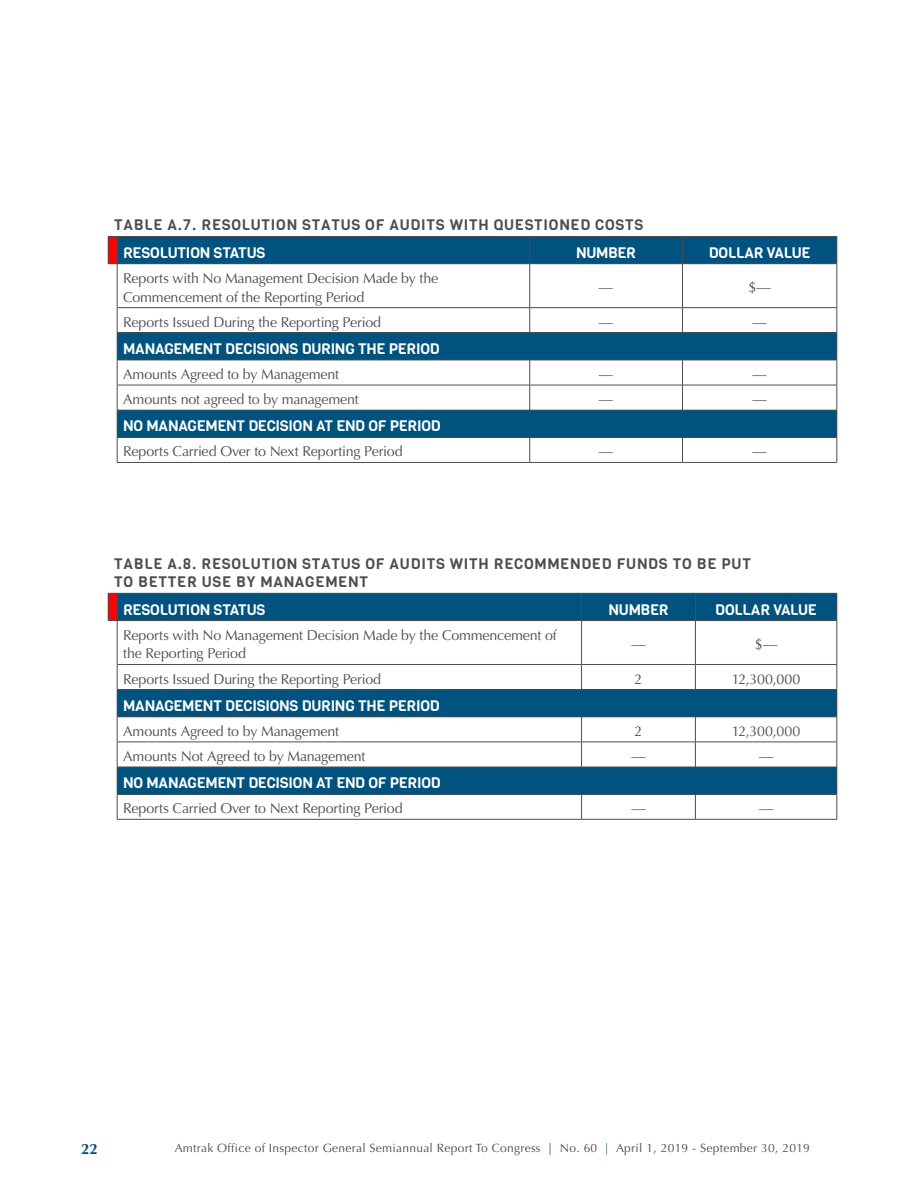
<style>
.page{position:relative;width:918px;height:1188px;background:#fff}
.page>*{position:absolute;margin:0;border:0;box-sizing:border-box;transform-origin:0 0}
.t1{font:15px "Viga";letter-spacing:-.015em;color:#fff}
.t2{font:15px/18px "Viga";letter-spacing:.05em;color:#4d4d4f}
.t3{font:700 15px "Optima";color:#00537e}
.t4{font:14.25px/18.9px "Optima";letter-spacing:-.01em;color:#4d4d4f}
.t5{font:12px "Optima";letter-spacing:.025em;color:#4d4d4f}
.s1{color:#00537e}
</style>
<div class="page">
<div style="left:117px;top:236px;width:413px;height:28px;background:#00537e"></div>
<div style="left:530px;top:236px;width:152px;height:28px;background:#00537e"></div>
<div style="left:682px;top:236px;width:155px;height:28px;background:#00537e"></div>
<div style="left:117px;top:333px;width:720px;height:27px;background:#00537e"></div>
<div style="left:117px;top:410px;width:720px;height:27px;background:#00537e"></div>
<hr style="left:529px;top:264px;width:1px;height:43px;background:#4d4d4f">
<hr style="left:682px;top:264px;width:1px;height:43px;background:#4d4d4f">
<hr style="left:837px;top:264px;width:1px;height:43px;background:#4d4d4f">
<hr style="left:117px;top:307px;width:413px;height:1px;background:#4d4d4f">
<hr style="left:530px;top:307px;width:152px;height:1px;background:#4d4d4f">
<svg style="left:529px;top:308px;width:1px;height:24px"></svg>
<hr style="left:682px;top:307px;width:155px;height:1px;background:#4d4d4f">
<svg style="left:682px;top:308px;width:1px;height:24px"></svg>
<hr style="left:117px;top:332px;width:413px;height:1px;background:#4d4d4f">
<hr style="left:530px;top:332px;width:152px;height:1px;background:#4d4d4f">
<hr style="left:682px;top:332px;width:155px;height:1px;background:#4d4d4f">
<hr style="left:117px;top:360px;width:413px;height:1px;background:#4d4d4f">
<hr style="left:530px;top:360px;width:152px;height:1px;background:#4d4d4f">
<hr style="left:682px;top:360px;width:155px;height:1px;background:#4d4d4f">
<hr style="left:117px;top:385px;width:413px;height:1px;background:#4d4d4f">
<hr style="left:530px;top:385px;width:152px;height:1px;background:#4d4d4f">
<svg style="left:529px;top:360px;width:1px;height:50px"></svg>
<hr style="left:682px;top:385px;width:155px;height:1px;background:#4d4d4f">
<svg style="left:682px;top:360px;width:1px;height:50px"></svg>
<hr style="left:117px;top:410px;width:413px;height:1px;background:#4d4d4f">
<hr style="left:530px;top:410px;width:152px;height:1px;background:#4d4d4f">
<hr style="left:682px;top:410px;width:155px;height:1px;background:#4d4d4f">
<hr style="left:117px;top:437px;width:413px;height:1px;background:#4d4d4f">
<hr style="left:530px;top:437px;width:152px;height:1px;background:#4d4d4f">
<svg style="left:529px;top:438px;width:1px;height:24px"></svg>
<hr style="left:682px;top:437px;width:155px;height:1px;background:#4d4d4f">
<svg style="left:682px;top:438px;width:1px;height:24px"></svg>
<svg style="left:837px;top:308px;width:1px;height:154px"></svg>
<hr style="left:117px;top:462px;width:413px;height:1px;background:#4d4d4f">
<hr style="left:530px;top:462px;width:152px;height:1px;background:#4d4d4f">
<hr style="left:682px;top:462px;width:155px;height:1px;background:#4d4d4f">
<hr style="left:117px;top:264px;width:1px;height:43px;background:#4d4d4f">
<svg style="left:117px;top:308px;width:1px;height:154px"></svg>
<hr style="left:117px;top:236px;width:413px;height:1px;background:#4d4d4f">
<hr style="left:530px;top:236px;width:152px;height:1px;background:#4d4d4f">
<svg style="left:529px;top:237px;width:1px;height:26px"></svg>
<hr style="left:682px;top:236px;width:155px;height:1px;background:#4d4d4f">
<svg style="left:682px;top:237px;width:1px;height:26px"></svg>
<svg style="left:837px;top:237px;width:1px;height:27px"></svg>
<svg style="left:108px;top:236px;width:10px;height:28px"></svg>
<hr style="left:117px;top:263px;width:413px;height:1px;background:#4d4d4f">
<hr style="left:530px;top:263px;width:152px;height:1px;background:#4d4d4f">
<hr style="left:682px;top:263px;width:155px;height:1px;background:#4d4d4f">
<div style="left:117px;top:593px;width:465px;height:28px;background:#00537e"></div>
<div style="left:582px;top:593px;width:113px;height:28px;background:#00537e"></div>
<div style="left:695px;top:593px;width:142px;height:28px;background:#00537e"></div>
<div style="left:117px;top:690px;width:720px;height:27px;background:#00537e"></div>
<div style="left:117px;top:767px;width:720px;height:27px;background:#00537e"></div>
<hr style="left:581px;top:621px;width:1px;height:43px;background:#4d4d4f">
<hr style="left:695px;top:621px;width:1px;height:43px;background:#4d4d4f">
<hr style="left:837px;top:621px;width:1px;height:43px;background:#4d4d4f">
<hr style="left:117px;top:664px;width:465px;height:1px;background:#4d4d4f">
<hr style="left:582px;top:664px;width:113px;height:1px;background:#4d4d4f">
<svg style="left:581px;top:665px;width:1px;height:24px"></svg>
<hr style="left:695px;top:664px;width:142px;height:1px;background:#4d4d4f">
<svg style="left:695px;top:665px;width:1px;height:24px"></svg>
<hr style="left:117px;top:689px;width:465px;height:1px;background:#4d4d4f">
<hr style="left:582px;top:689px;width:113px;height:1px;background:#4d4d4f">
<hr style="left:695px;top:689px;width:142px;height:1px;background:#4d4d4f">
<hr style="left:117px;top:717px;width:465px;height:1px;background:#4d4d4f">
<hr style="left:582px;top:717px;width:113px;height:1px;background:#4d4d4f">
<hr style="left:695px;top:717px;width:142px;height:1px;background:#4d4d4f">
<hr style="left:117px;top:742px;width:465px;height:1px;background:#4d4d4f">
<hr style="left:582px;top:742px;width:113px;height:1px;background:#4d4d4f">
<svg style="left:581px;top:718px;width:1px;height:49px"></svg>
<hr style="left:695px;top:742px;width:142px;height:1px;background:#4d4d4f">
<svg style="left:695px;top:718px;width:1px;height:49px"></svg>
<hr style="left:117px;top:767px;width:465px;height:1px;background:#4d4d4f">
<hr style="left:582px;top:767px;width:113px;height:1px;background:#4d4d4f">
<hr style="left:695px;top:767px;width:142px;height:1px;background:#4d4d4f">
<hr style="left:117px;top:794px;width:465px;height:1px;background:#4d4d4f">
<hr style="left:582px;top:794px;width:113px;height:1px;background:#4d4d4f">
<svg style="left:581px;top:794px;width:1px;height:25px"></svg>
<hr style="left:695px;top:794px;width:142px;height:1px;background:#4d4d4f">
<svg style="left:695px;top:794px;width:1px;height:25px"></svg>
<svg style="left:837px;top:665px;width:1px;height:154px"></svg>
<hr style="left:117px;top:819px;width:465px;height:1px;background:#4d4d4f">
<hr style="left:582px;top:819px;width:113px;height:1px;background:#4d4d4f">
<hr style="left:695px;top:819px;width:142px;height:1px;background:#4d4d4f">
<hr style="left:117px;top:621px;width:1px;height:43px;background:#4d4d4f">
<svg style="left:117px;top:665px;width:1px;height:154px"></svg>
<hr style="left:117px;top:593px;width:465px;height:1px;background:#4d4d4f">
<svg style="left:108px;top:593px;width:10px;height:28px"></svg>
<hr style="left:582px;top:593px;width:113px;height:1px;background:#4d4d4f">
<svg style="left:581px;top:594px;width:1px;height:26px"></svg>
<hr style="left:695px;top:593px;width:142px;height:1px;background:#4d4d4f">
<svg style="left:695px;top:594px;width:1px;height:26px"></svg>
<svg style="left:837px;top:594px;width:1px;height:26px"></svg>
<hr style="left:117px;top:620px;width:465px;height:1px;background:#4d4d4f">
<hr style="left:582px;top:620px;width:113px;height:1px;background:#4d4d4f">
<hr style="left:695px;top:620px;width:142px;height:1px;background:#4d4d4f">
<p class="t2" style="left:114px;top:216px;width:531px">TABLE A.7. RESOLUTION STATUS OF AUDITS WITH QUESTIONED COSTS</p>
<p class="t1" style="left:123px;top:242px;width:144px">RESOLUTION STATUS</p>
<p class="t1" style="left:576px;top:242px;width:61px">NUMBER</p>
<p class="t1" style="left:709px;top:242px;width:103px">DOLLAR VALUE</p>
<p class="t4" style="left:123px;top:269px;width:317px">Reports with No Management Decision Made by the<br>Commencement of the Reporting Period</p>
<p class="t4" style="left:599px;top:278px;width:16px">—</p>
<p class="t4" style="left:748px;top:278px;width:24px">$—</p>
<p class="t4" style="left:123px;top:313px;width:260px">Reports Issued During the Reporting Period</p>
<p class="t4" style="left:599px;top:313px;width:16px">—</p>
<p class="t4" style="left:752px;top:313px;width:16px">—</p>
<p class="t1" style="left:123px;top:339px;width:318px">MANAGEMENT DECISIONS DURING THE PERIOD</p>
<p class="t4" style="left:123px;top:365px;width:217px">Amounts Agreed to by Management</p>
<p class="t4" style="left:599px;top:365px;width:16px">—</p>
<p class="t4" style="left:753px;top:365px;width:16px">—</p>
<p class="t4" style="left:123px;top:390px;width:237px">Amounts not agreed to by management</p>
<p class="t4" style="left:599px;top:390px;width:16px">—</p>
<p class="t4" style="left:752px;top:390px;width:16px">—</p>
<p class="t1" style="left:123px;top:416px;width:319px">NO MANAGEMENT DECISION AT END OF PERIOD</p>
<p class="t4" style="left:123px;top:442px;width:281px">Reports Carried Over to Next Reporting Period</p>
<p class="t4" style="left:599px;top:442px;width:16px">—</p>
<p class="t4" style="left:753px;top:442px;width:16px">—</p>
<p class="t2" style="left:114px;top:555px;width:638px">TABLE A.8. RESOLUTION STATUS OF AUDITS WITH RECOMMENDED FUNDS TO BE PUT<br>TO BETTER USE BY MANAGEMENT</p>
<p class="t1" style="left:123px;top:599px;width:144px">RESOLUTION STATUS</p>
<p class="t1" style="left:609px;top:599px;width:61px">NUMBER</p>
<p class="t1" style="left:715px;top:599px;width:103px">DOLLAR VALUE</p>
<p class="t4" style="left:123px;top:626px;width:435px">Reports with No Management Decision Made by the Commencement of the Reporting Period</p>
<p class="t4" style="left:631px;top:635px;width:16px">—</p>
<p class="t4" style="left:755px;top:635px;width:24px">$—</p>
<p class="t4" style="left:123px;top:669px;width:260px">Reports Issued During the Reporting Period</p>
<p class="t4" style="left:635px;top:669px;width:9px">2</p>
<p class="t4" style="left:732px;top:669px;width:70px">12,300,000</p>
<p class="t1" style="left:123px;top:696px;width:318px">MANAGEMENT DECISIONS DURING THE PERIOD</p>
<p class="t4" style="left:123px;top:722px;width:217px">Amounts Agreed to by Management</p>
<p class="t4" style="left:635px;top:722px;width:9px">2</p>
<p class="t4" style="left:732px;top:722px;width:70px">12,300,000</p>
<p class="t4" style="left:123px;top:747px;width:244px">Amounts Not Agreed to by Management</p>
<p class="t4" style="left:631px;top:747px;width:16px">—</p>
<p class="t4" style="left:759px;top:747px;width:16px">—</p>
<p class="t1" style="left:123px;top:773px;width:319px">NO MANAGEMENT DECISION AT END OF PERIOD</p>
<p class="t4" style="left:123px;top:799px;width:281px">Reports Carried Over to Next Reporting Period</p>
<p class="t4" style="left:631px;top:799px;width:16px">—</p>
<p class="t4" style="left:759px;top:799px;width:16px">—</p>
<p class="t3" style="left:81px;top:1140px;width:18px">22</p>
<p class="t5" style="left:175px;top:1141px;width:637px">Amtrak Office of Inspector General Semiannual Report To Congress <span class="s1">|</span> No. 60 <span class="s1">|</span> April 1, 2019 - September 30, 2019</p>
</div>
